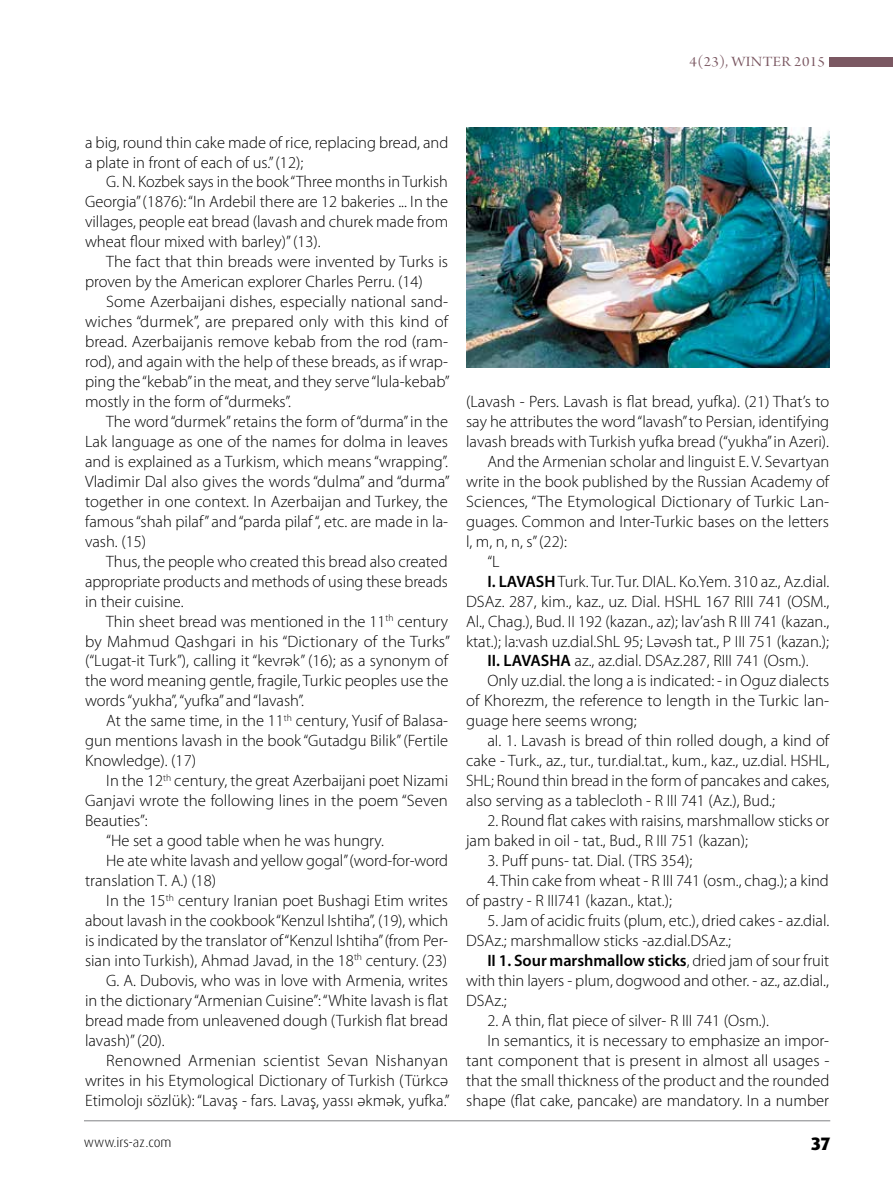
<style>
.page{position:relative;width:893px;height:1191px;background:#fff}
.page>*{position:absolute;margin:0;border:0;box-sizing:border-box;transform-origin:0 0}
.t1{font:800 18px "Dax Pro";color:#000}
.t2{font:300 16.5px/20px "Myriad Pro";color:#000}
.t3{font:15px "Arno Pro Display";letter-spacing:.02em;color:#7b5862;scale:1.1 1}
.t4{font:300 13.5px "Dax Pro";color:#000}
.s1{font-family:"Myriad Pro Light Az";font-weight:400}
.s2{font-weight:600}
</style>
<div class="page">
<hr style="left:84px;top:1120px;width:746px;height:1px;background:#808285">
<img style="left:466px;top:128px;width:363px;height:239px">
<div style="left:829px;top:57px;width:64px;height:9px;background:#7b5862"></div>
<p class="t3" style="left:690px;top:53px;width:125px">4(23), WINTER 2015</p>
<p class="t2" style="left:85px;top:132px;width:365px">a big, round thin cake made of rice, replacing bread, and a plate in front of each of us.” (12);</p>
<p class="t2" style="left:85px;top:172px;width:365px;text-align:justify;text-indent:21px">G. N. Kozbek says in the book “Three months in Turkish Georgia” (1876): “In Ardebil there are 12 bakeries ... In the villages, people eat bread (lavash and churek made from wheat flour mixed with barley)” (13).</p>
<p class="t2" style="left:85px;top:252px;width:365px;text-indent:21px">The fact that thin breads were invented by Turks is proven by the American explorer Charles Perru. (14)</p>
<p class="t2" style="left:85px;top:292px;width:366px;text-align:justify;text-indent:21px">Some Azerbaijani dishes, especially national sand&shy;wiches “durmek”, are prepared only with this kind of bread. Azerbaijanis remove kebab from the rod (ram&shy;rod), and again with the help of these breads, as if wrap&shy;ping the “kebab” in the meat, and they serve “lula-kebab” mostly in the form of “durmeks”.</p>
<p class="t2" style="left:85px;top:412px;width:366px;text-align:justify;text-indent:21px">The word “durmek” retains the form of “durma” in the Lak language as one of the names for dolma in leaves and is explained as a Turkism, which means “wrapping”.<br>Vladimir Dal also gives the words “dulma” and “durma” together in one context. In Azerbaijan and Turkey, the famous “shah pilaf” and “parda pilaf “, etc. are made in la&shy;vash. (15)</p>
<p class="t2" style="left:85px;top:551px;width:364px;text-align:justify;text-indent:21px">Thus, the people who created this bread also created appropriate products and methods of using these breads in their cuisine.</p>
<p class="t2" style="left:85px;top:611px;width:366px;text-indent:21px">Thin sheet bread was mentioned in the 11<sup>th</sup> century by Mahmud Qashgari in his “Dictionary of the Turks” (“Lugat-it Turk”), calling it “kevr<span class="s1">я</span>k” (16); as a synonym of the word meaning gentle, fragile, Turkic peoples use the words “yukha”, “yufka” and “lavash”.</p>
<p class="t2" style="left:85px;top:711px;width:365px;text-align:justify;text-indent:21px">At the same time, in the 11<sup>th</sup> century, Yusif of Balasa&shy;gun mentions lavash in the book “Gutadgu Bilik” (Fertile Knowledge). (17)</p>
<p class="t2" style="left:106px;top:771px;width:343px">In the 12<sup>th</sup> century, the great Azerbaijani poet Nizami</p>
<p class="t2" style="left:85px;top:791px;width:364px">Ganjavi wrote the following lines in the poem “Seven</p>
<p class="t2" style="left:85px;top:811px;width:64px">Beauties”:</p>
<p class="t2" style="left:106px;top:831px;width:279px">“He set a good table when he was hungry.</p>
<p class="t2" style="left:106px;top:851px;width:343px">He ate white lavash and yellow gogal” (word-for-word</p>
<p class="t2" style="left:85px;top:870px;width:133px">translation T. A.) (18)</p>
<p class="t2" style="left:106px;top:890px;width:343px">In the 15<sup>th</sup> century Iranian poet Bushagi Etim writes</p>
<p class="t2" style="left:85px;top:910px;width:365px">about lavash in the cookbook “Kenzul Ishtiha”, (19), which</p>
<p class="t2" style="left:85px;top:930px;width:365px">is indicated by the translator of “Kenzul Ishtiha” (from Per-</p>
<p class="t2" style="left:85px;top:950px;width:364px">sian into Turkish), Ahmad Javad, in the 18<sup>th</sup> century. (23)</p>
<p class="t2" style="left:106px;top:970px;width:343px">G. A. Dubovis, who was in love with Armenia, writes</p>
<p class="t2" style="left:85px;top:990px;width:365px">in the dictionary “Armenian Cuisine”: “White lavash is flat</p>
<p class="t2" style="left:85px;top:1010px;width:365px">bread made from unleavened dough (Turkish flat bread</p>
<p class="t2" style="left:85px;top:1030px;width:81px">lavash)” (20).</p>
<p class="t2" style="left:106px;top:1050px;width:343px">Renowned Armenian scientist Sevan Nishanyan</p>
<p class="t2" style="left:85px;top:1070px;width:365px">writes in his Etymological Dictionary of Turkish (Türkc<span class="s1">я</span></p>
<p class="t2" style="left:85px;top:1090px;width:366px">Etimolojı sözlük): “Lavaş - fars. Lavaş, yassı <span class="s1">я</span>km<span class="s1">я</span>k, yufka.”</p>
<p class="t2" style="left:466px;top:392px;width:365px">(Lavash - Pers. Lavash is flat bread, yufka). (21) That’s to</p>
<p class="t2" style="left:466px;top:412px;width:365px">say he attributes the word “lavash” to Persian, identifying</p>
<p class="t2" style="left:466px;top:432px;width:365px">lavash breads with Turkish yufka bread (“yukha” in Azeri).</p>
<p class="t2" style="left:487px;top:452px;width:343px">And the Armenian scholar and linguist E. V. Sevartyan</p>
<p class="t2" style="left:466px;top:471px;width:365px">write in the book published by the Russian Academy of</p>
<p class="t2" style="left:466px;top:491px;width:365px">Sciences, “The Etymological Dictionary of Turkic Lan-</p>
<p class="t2" style="left:466px;top:511px;width:364px">guages. Common and Inter-Turkic bases on the letters</p>
<p class="t2" style="left:466px;top:531px;width:102px">l, m, n, n, s” (22):</p>
<p class="t2" style="left:487px;top:551px;width:14px">“L</p>
<p class="t2" style="left:487px;top:571px;width:343px"><span class="s2">I. LAVASH</span> Turk. Tur. Tur. DIAL. Ko.Yem. 310 az., Az.dial.</p>
<p class="t2" style="left:466px;top:591px;width:365px">DSAz. 287, kim., kaz., uz. Dial. HSHL 167 RIII 741 (OSM.,</p>
<p class="t2" style="left:466px;top:611px;width:365px">Al., Chag.), Bud. II 192 (kazan., az); lav’ash R III 741 (kazan.,</p>
<p class="t2" style="left:466px;top:631px;width:364px">ktat.); la:vash uz.dial.ShL 95; L<span class="s1">я</span>v<span class="s1">я</span>sh tat., P III 751 (kazan.);</p>
<p class="t2" style="left:487px;top:651px;width:323px"><span class="s2">II. LAVASHA</span> az., az.dial. DSAz.287, RIII 741 (Osm.).</p>
<p class="t2" style="left:487px;top:671px;width:343px">Only uz.dial. the long a is indicated: - in Oguz dialects</p>
<p class="t2" style="left:466px;top:691px;width:365px">of Khorezm, the reference to length in the Turkic lan-</p>
<p class="t2" style="left:466px;top:711px;width:172px">guage here seems wrong;</p>
<p class="t2" style="left:487px;top:731px;width:343px">aI. 1. Lavash is bread of thin rolled dough, a kind of</p>
<p class="t2" style="left:466px;top:751px;width:365px">cake - Turk., az., tur., tur.dial.tat., kum., kaz., uz.dial. HSHL,</p>
<p class="t2" style="left:466px;top:771px;width:365px">SHL; Round thin bread in the form of pancakes and cakes,</p>
<p class="t2" style="left:466px;top:791px;width:310px">also serving as a tablecloth - R III 741 (Az.), Bud.;</p>
<p class="t2" style="left:466px;top:811px;width:365px;text-indent:21px">2. Round flat cakes with raisins, marshmallow sticks or jam baked in oil - tat., Bud., R III 751 (kazan);</p>
<p class="t2" style="left:487px;top:851px;width:206px">3. Puff puns- tat. Dial. (TRS 354);</p>
<p class="t2" style="left:466px;top:870px;width:364px;text-indent:21px">4. Thin cake from wheat - R III 741 (osm., chag.); a kind of pastry - R III741 (kazan., ktat.);</p>
<p class="t2" style="left:466px;top:910px;width:365px;text-indent:21px">5. Jam of acidic fruits (plum, etc.), dried cakes - az.dial.<br>DSAz.; marshmallow sticks -az.dial.DSAz.;</p>
<p class="t2" style="left:466px;top:950px;width:364px;text-align:justify;text-indent:21px"><span class="s2">II 1. Sour marshmallow sticks</span>, dried jam of sour fruit with thin layers - plum, dogwood and other. - az., az.dial., DSAz.;</p>
<p class="t2" style="left:487px;top:1010px;width:283px">2. A thin, flat piece of silver- R III 741 (Osm.).</p>
<p class="t2" style="left:487px;top:1030px;width:343px">In semantics, it is necessary to emphasize an impor-</p>
<p class="t2" style="left:466px;top:1050px;width:365px">tant component that is present in almost all usages -</p>
<p class="t2" style="left:466px;top:1070px;width:365px">that the small thickness of the product and the rounded</p>
<p class="t2" style="left:466px;top:1090px;width:364px">shape (flat cake, pancake) are mandatory. In a number</p>
<p class="t4" style="left:84px;top:1133px;width:89px">www.irs-az.com</p>
<p class="t1" style="left:811px;top:1131px;width:21px">37</p>
</div>
